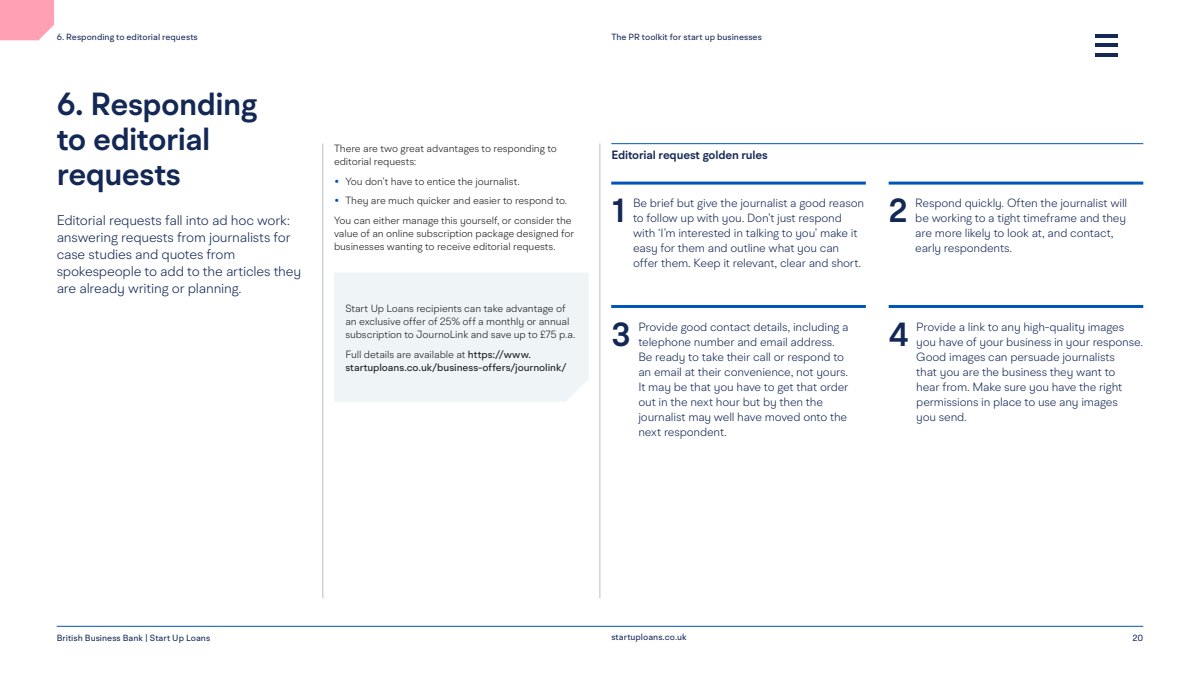
<style>
.page{position:relative;width:1200px;height:675px;background:#fff}
.page>*{position:absolute;margin:0;border:0;box-sizing:border-box;transform-origin:0 0}
.t1{font:600 33.4px "BR Hendrix";color:#142855}
.t2{font:600 32px/35px "BR Hendrix";letter-spacing:-.015em;color:#142855}
.t3{font:300 14px/17px "BR Hendrix";letter-spacing:-.015em;color:#142855}
.t4{font:300 12px/15px "BR Hendrix";letter-spacing:-.015em;color:#142855}
.t5{font:600 12px "BR Hendrix";letter-spacing:-.01em;color:#142855}
.t6{font:300 10.5px/13px "BR Hendrix";letter-spacing:-.01em;color:#1a1a1a}
.t7{font:10.5px/13px "BR Hendrix";letter-spacing:-.005em;color:#1a1a1a}
.t8{font:9px "BR Hendrix";color:#142855}
.s1{font-weight:400;color:#0054ba}
.s2{font-weight:300}
</style>
<div class="page">
<hr style="left:611px;top:143px;width:532px;height:1px;background:#0054ba">
<div style="left:334px;top:273px;width:255px;height:129px;background:#eff4f6"></div>
<hr style="left:611px;top:182px;width:255px;height:3px;background:#0054ba">
<hr style="left:889px;top:182px;width:254px;height:3px;background:#0054ba">
<hr style="left:611px;top:305px;width:255px;height:3px;background:#0054ba">
<hr style="left:889px;top:305px;width:254px;height:3px;background:#0054ba">
<hr style="left:57px;top:626px;width:1086px;height:1px;background:#0054ba">
<hr style="left:323px;top:143px;width:1px;height:455px;background:#bbbbc7">
<hr style="left:600px;top:143px;width:1px;height:455px;background:#bbbbc7">
<div style="left:0;top:0;width:54px;height:40px;background:#ffa0b4"></div>
<hr style="left:1095px;top:34px;width:23px;height:3px;background:#142855">
<hr style="left:1095px;top:44px;width:23px;height:3px;background:#142855">
<hr style="left:1095px;top:53px;width:23px;height:4px;background:#142855">
<p class="t8" style="left:57px;top:31px;width:143px">6. Responding to editorial requests</p>
<h2 class="t2" style="left:57px;top:87px;width:202px">6. Responding to editorial requests</h2>
<p class="t3" style="left:57px;top:212px;width:246px">Editorial requests fall into ad hoc work: answering requests from journalists for case studies and quotes from spokespeople to add to the articles they are already writing or planning.</p>
<p class="t6" style="left:334px;top:142px;width:224px">There are two great advantages to responding to editorial requests:</p>
<p class="t6" style="left:334px;top:175px;width:187px"><span class="s1">•</span> You don’t have to entice the journalist.</p>
<p class="t6" style="left:334px;top:191px;width:239px;line-height:19.5px"><span class="s1">•</span> They are much quicker and easier to respond to.<br>You can either manage this yourself, or consider the</p>
<p class="t6" style="left:334px;top:227px;width:242px">value of an online subscription package designed for businesses wanting to receive editorial requests.</p>
<p class="t6" style="left:345px;top:302px;width:232px">Start Up Loans recipients can take advantage of an exclusive offer of 25% off a monthly or annual subscription to JournoLink and save up to £75 p.a.</p>
<p class="t7" style="left:345px;top:348px;width:223px"><span class="s2">Full details are available at</span> https://www. startuploans.co.uk/business-offers/journolink/</p>
<p class="t8" style="left:611px;top:32px;width:152px">The PR toolkit for start up businesses</p>
<p class="t5" style="left:611px;top:147px;width:158px">Editorial request golden rules</p>
<h1 class="t1" style="left:611px;top:190px;width:16px">1</h1>
<p class="t4" style="left:633px;top:196px;width:233px">Be brief but give the journalist a good reason to follow up with you. Don’t just respond with ‘I’m interested in talking to you’ make it easy for them and outline what you can offer them. Keep it relevant, clear and short.</p>
<h1 class="t1" style="left:889px;top:190px;width:21px">2</h1>
<p class="t4" style="left:915px;top:196px;width:213px">Respond quickly. Often the journalist will be working to a tight timeframe and they are more likely to look at, and contact, early respondents.</p>
<h1 class="t1" style="left:611px;top:313px;width:21px">3</h1>
<p class="t4" style="left:638px;top:319px;width:212px">Provide good contact details, including a telephone number and email address.<br>Be ready to take their call or respond to an email at their convenience, not yours.<br>It may be that you have to get that order out in the next hour but by then the journalist may well have moved onto the next respondent.</p>
<h1 class="t1" style="left:889px;top:313px;width:22px">4</h1>
<p class="t4" style="left:916px;top:319px;width:228px">Provide a link to any high-quality images you have of your business in your response.<br>Good images can persuade journalists<br>that you are the business they want to<br>hear from. Make sure you have the right permissions in place to use any images<br>you send.</p>
<p class="t8" style="left:57px;top:632px;width:155px">British Business Bank | Start Up Loans</p>
<p class="t8" style="left:611px;top:632px;width:77px">startuploans.co.uk</p>
<p class="t8" style="left:1132px;top:632px;width:12px">20</p>
</div>
